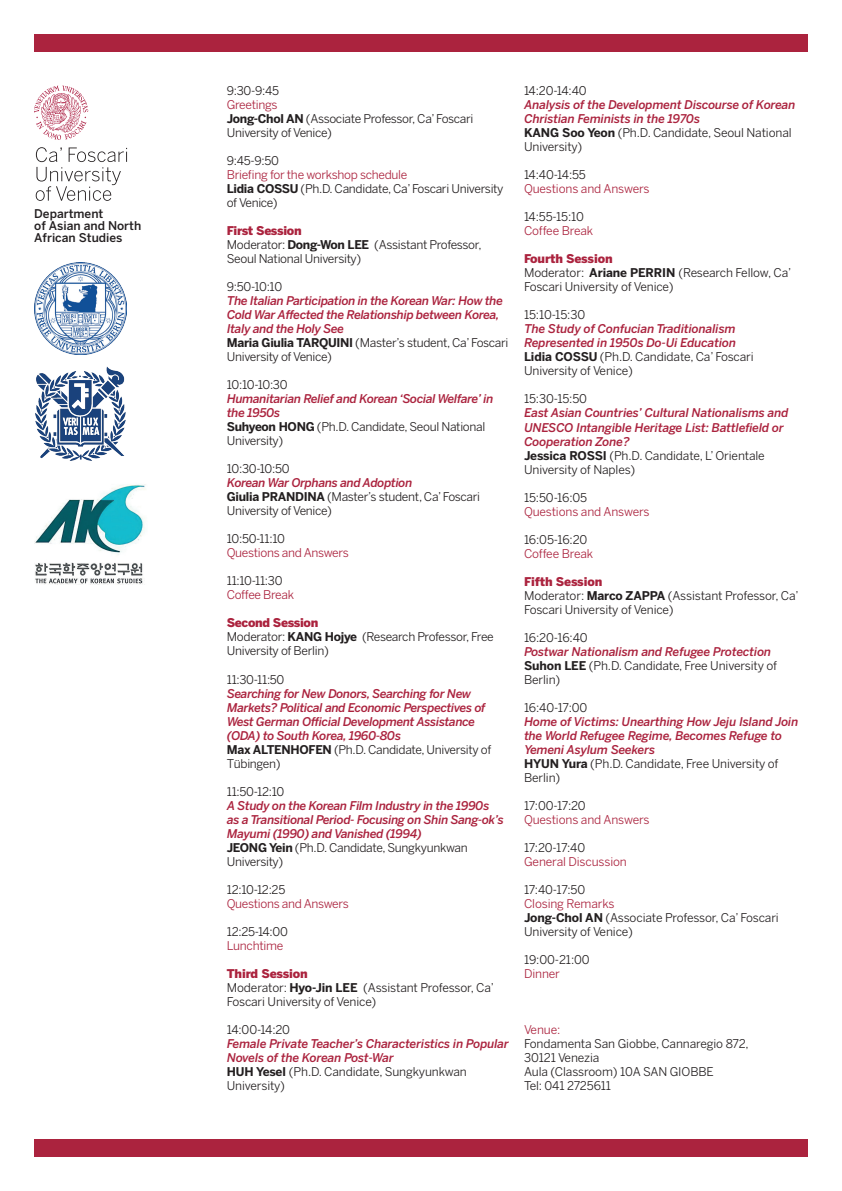
<style>
.page{position:relative;width:842px;height:1191px;background:#fff}
.page>*{position:absolute;margin:0;border:0;box-sizing:border-box;transform-origin:0 0}
.t1{font:italic 500 12px/14px "Benton Sans";letter-spacing:-.025em;color:#ab233e}
.t2{font:12px/14px "Benton Sans";letter-spacing:-.025em;color:#231f20}
.t3{font:12px "Benton Sans";letter-spacing:-.02em;color:#ab233e}
.t4{font:500 12px/12px "Benton Sans";color:#231f20}
.s1{color:#ab233e}
.s2{font-weight:700}
.s3{font-weight:900;color:#ab233e}
.s4{font-weight:700;font-style:normal;color:#231f20}
.s5{font-weight:400;font-style:normal;color:#231f20}
.s6{font-weight:500;font-style:italic;color:#ab233e}
</style>
<div class="page">
<div style="left:34px;top:1140px;width:773px;height:17px;background:#ab233e"></div>
<div style="left:34px;top:34px;width:773px;height:17px;background:#ab233e"></div>
<img style="left:35px;top:484px;width:111px;height:100px">
<svg style="left:36px;top:147px;width:91px;height:54px"></svg>
<svg style="left:34px;top:86px;width:54px;height:54px"></svg>
<img style="left:34px;top:262px;width:92px;height:92px">
<img style="left:35px;top:366px;width:91px;height:95px">
<p class="t4" style="left:34px;top:207px;width:109px">Department<br>of Asian and North<br>African Studies</p>
<p class="t2" style="left:227px;top:84px;width:54px">9:30-9:45</p>
<p class="t2" style="left:227px;top:98px;width:248px"><span class="s1">Greetings<br></span><span class="s2">Jong-Chol AN</span> (Associate Professor, Ca’ Foscari<br>University of Venice)</p>
<p class="t2" style="left:227px;top:154px;width:54px">9:45-9:50</p>
<p class="t2" style="left:227px;top:168px;width:278px"><span class="s1">Briefing for the workshop schedule<br></span><span class="s2">Lidia COSSU</span> (Ph.D. Candidate, Ca’ Foscari University of Venice)</p>
<p class="t2" style="left:227px;top:224px;width:256px"><span class="s3">First Session<br></span>Moderator: <span class="s2">Dong-Won LEE</span> (Assistant Professor,<br>Seoul National University)</p>
<p class="t2" style="left:227px;top:280px;width:57px">9:50-10:10</p>
<p class="t1" style="left:227px;top:294px;width:283px">The Italian Participation in the Korean War: How the Cold War Affected the Relationship between Korea, Italy and the Holy See<br><span class="s4">Maria Giulia TARQUINI</span> <span class="s5">(Master’s student, Ca’ Foscari University of Venice)</span></p>
<p class="t2" style="left:227px;top:378px;width:62px">10:10-10:30</p>
<p class="t1" style="left:227px;top:392px;width:268px">Humanitarian Relief and Korean ‘Social Welfare’ in the 1950s<br><span class="s4">Suhyeon HONG</span> <span class="s5">(Ph.D. Candidate, Seoul National<br>University)</span></p>
<p class="t2" style="left:227px;top:462px;width:64px">10:30-10:50</p>
<p class="t2" style="left:227px;top:476px;width:255px"><span class="s6">Korean War Orphans and Adoption<br></span><span class="s2">Giulia PRANDINA</span> (Master’s student, Ca’ Foscari<br>University of Venice)</p>
<p class="t2" style="left:227px;top:532px;width:60px">10:50-11:10</p>
<p class="t3" style="left:227px;top:546px;width:124px">Questions and Answers</p>
<p class="t2" style="left:227px;top:574px;width:57px">11:10-11:30</p>
<p class="t3" style="left:227px;top:588px;width:69px">Coffee Break</p>
<p class="t2" style="left:227px;top:616px;width:269px"><span class="s3">Second Session<br></span>Moderator: <span class="s2">KANG Hojye</span> (Research Professor, Free<br>University of Berlin)</p>
<p class="t2" style="left:227px;top:672px;width:59px">11:30-11:50</p>
<p class="t1" style="left:227px;top:686px;width:266px">Searching for New Donors, Searching for New Markets? Political and Economic Perspectives of West German Official Development Assistance (ODA) to South Korea, 1960-80s<br><span class="s4">Max ALTENHOFEN</span> <span class="s5">(Ph.D. Candidate, University of Tübingen)</span></p>
<p class="t2" style="left:227px;top:784px;width:59px">11:50-12:10</p>
<p class="t1" style="left:227px;top:798px;width:278px">A Study on the Korean Film Industry in the 1990s as a Transitional Period- Focusing on Shin Sang-ok’s Mayumi (1990) and Vanished (1994)<br><span class="s4">JEONG Yein</span> <span class="s5">(Ph.D. Candidate, Sungkyunkwan University)</span></p>
<p class="t2" style="left:227px;top:882px;width:60px">12:10-12:25</p>
<p class="t3" style="left:227px;top:896px;width:124px">Questions and Answers</p>
<p class="t2" style="left:227px;top:924px;width:63px">12:25-14:00</p>
<p class="t3" style="left:227px;top:938px;width:58px">Lunchtime</p>
<p class="t2" style="left:227px;top:966px;width:269px"><span class="s3">Third Session<br></span>Moderator: <span class="s2">Hyo-Jin LEE</span> (Assistant Professor, Ca’<br>Foscari University of Venice)</p>
<p class="t2" style="left:227px;top:1022px;width:65px">14:00-14:20</p>
<p class="t1" style="left:227px;top:1036px;width:283px">Female Private Teacher’s Characteristics in Popular Novels of the Korean Post-War<br><span class="s4">HUH Yesel</span> <span class="s5">(Ph.D. Candidate, Sungkyunkwan University)</span></p>
<p class="t2" style="left:524px;top:84px;width:64px">14:20-14:40</p>
<p class="t1" style="left:524px;top:98px;width:273px">Analysis of the Development Discourse of Korean Christian Feminists in the 1970s<br><span class="s4">KANG Soo Yeon</span> <span class="s5">(Ph.D. Candidate, Seoul National University)</span></p>
<p class="t2" style="left:524px;top:168px;width:63px">14:40-14:55</p>
<p class="t3" style="left:524px;top:182px;width:127px">Questions and Answers</p>
<p class="t2" style="left:524px;top:210px;width:61px">14:55-15:10</p>
<p class="t3" style="left:524px;top:224px;width:71px">Coffee Break</p>
<p class="t2" style="left:524px;top:252px;width:269px"><span class="s3">Fourth Session<br></span>Moderator: <span class="s2">Ariane PERRIN</span> (Research Fellow, Ca’<br>Foscari University of Venice)</p>
<p class="t2" style="left:524px;top:308px;width:63px">15:10-15:30</p>
<p class="t1" style="left:524px;top:322px;width:231px">The Study of Confucian Traditionalism Represented in 1950s Do-Ui Education <span class="s4">Lidia COSSU</span> <span class="s5">(Ph.D. Candidate, Ca’ Foscari University of Venice)</span></p>
<p class="t2" style="left:524px;top:392px;width:65px">15:30-15:50</p>
<p class="t1" style="left:524px;top:406px;width:266px">East Asian Countries’ Cultural Nationalisms and UNESCO Intangible Heritage List: Battlefield or Cooperation Zone?<br><span class="s4">Jessica ROSSI</span> <span class="s5">(Ph.D. Candidate, L’ Orientale University of Naples)</span></p>
<p class="t2" style="left:524px;top:490px;width:65px">15:50-16:05</p>
<p class="t3" style="left:524px;top:504px;width:127px">Questions and Answers</p>
<p class="t2" style="left:524px;top:532px;width:65px">16:05-16:20</p>
<p class="t3" style="left:524px;top:546px;width:71px">Coffee Break</p>
<p class="t2" style="left:524px;top:574px;width:276px"><span class="s3">Fifth Session<br></span>Moderator: <span class="s2">Marco ZAPPA</span> (Assistant Professor, Ca’<br>Foscari University of Venice)</p>
<p class="t2" style="left:524px;top:630px;width:65px">16:20-16:40</p>
<p class="t2" style="left:524px;top:644px;width:255px"><span class="s6">Postwar Nationalism and Refugee Protection<br></span><span class="s2">Suhon LEE</span> (Ph.D. Candidate, Free University of<br>Berlin)</p>
<p class="t2" style="left:524px;top:700px;width:65px">16:40-17:00</p>
<p class="t1" style="left:524px;top:714px;width:276px">Home of Victims: Unearthing How Jeju Island Join the World Refugee Regime, Becomes Refuge to Yemeni Asylum Seekers<br><span class="s4">HYUN Yura</span> <span class="s5">(Ph.D. Candidate, Free University of Berlin)</span></p>
<p class="t2" style="left:524px;top:798px;width:63px">17:00-17:20</p>
<p class="t3" style="left:524px;top:812px;width:127px">Questions and Answers</p>
<p class="t2" style="left:524px;top:840px;width:63px">17:20-17:40</p>
<p class="t3" style="left:524px;top:854px;width:104px">General Discussion</p>
<p class="t2" style="left:524px;top:882px;width:63px">17:40-17:50</p>
<p class="t2" style="left:524px;top:896px;width:256px"><span class="s1">Closing Remarks<br></span><span class="s2">Jong-Chol AN</span> (Associate Professor, Ca’ Foscari<br>University of Venice)</p>
<p class="t2" style="left:524px;top:952px;width:67px">19:00-21:00</p>
<p class="t3" style="left:524px;top:966px;width:38px">Dinner</p>
<p class="t3" style="left:524px;top:1022px;width:38px">Venue:</p>
<p class="t2" style="left:524px;top:1036px;width:226px">Fondamenta San Giobbe, Cannaregio 872,<br>30121 Venezia<br>Aula (Classroom) 10A SAN GIOBBE<br>Tel: 041 2725611</p>
</div>
